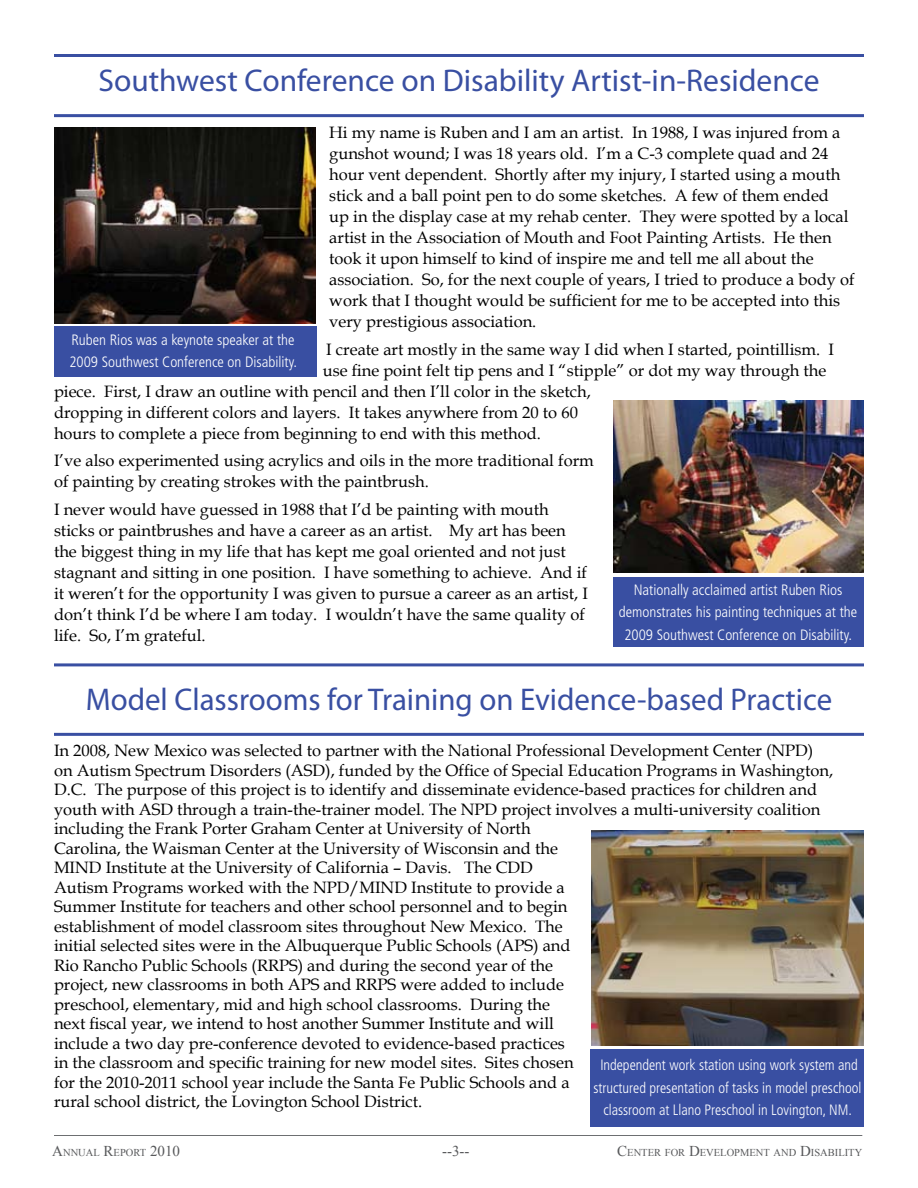
<style>
.page{position:relative;width:918px;height:1188px;background:#fff}
.page>*{position:absolute;margin:0;border:0;box-sizing:border-box;transform-origin:0 0}
.t1{font:31.5px "Myriad Pro";color:#394fa2}
.t2{font:16.5px/19.5px "Book Antiqua";color:#000}
.t3{font:300 condensed 15px/22.5px "Frutiger";color:#fff}
.t4{font:300 condensed 15px/22.5px "Frutiger";color:#fff;text-align:center;scale:.96 1}
.t5{font:15px "Times New Roman";color:#58595b}
.t6{font:10.5px "Times New Roman";color:#58595b}
.s1{font-size:15px}
</style>
<div class="page">
<div style="left:591px;top:1049px;width:273px;height:77px;background:#394fa2"></div>
<div style="left:613px;top:577px;width:251px;height:70px;background:#394fa2"></div>
<div style="left:54px;top:326px;width:262px;height:51px;background:#394fa2"></div>
<hr style="left:54px;top:1135px;width:808px;height:1px;background:#6d6f71">
<hr style="left:54px;top:114px;width:810px;height:3px;background:#394fa2">
<hr style="left:54px;top:54px;width:810px;height:3px;background:#394fa2">
<img style="left:54px;top:128px;width:261px;height:196px">
<img style="left:614px;top:400px;width:250px;height:172px">
<hr style="left:54px;top:663px;width:810px;height:3px;background:#394fa2">
<hr style="left:54px;top:733px;width:810px;height:3px;background:#394fa2">
<img style="left:591px;top:830px;width:273px;height:216px">
<h1 class="t1" style="left:98px;top:61px;width:723px">Southwest Conference on Disability Artist-in-Residence</h1>
<p class="t2" style="left:329px;top:122px;width:527px;line-height:21px">Hi my name is Ruben and I am an artist. In 1988, I was injured from a gunshot wound; I was 18 years old. I’m a C-3 complete quad and 24 hour vent dependent. Shortly after my injury, I started using a mouth stick and a ball point pen to do some sketches. A few of them ended<br>up in the display case at my rehab center. They were spotted by a local artist in the Association of Mouth and Foot Painting Artists. He then took it upon himself to kind of inspire me and tell me all about the association. So, for the next couple of years, I tried to produce a body of work that I thought would be sufficient for me to be accepted into this very prestigious association.</p>
<p class="t2" style="left:326px;top:339px;width:509px">I create art mostly in the same way I did when I started, pointillism. I</p>
<p class="t2" style="left:323px;top:360px;width:505px">use fine point felt tip pens and I “stipple” or dot my way through the</p>
<p class="t2" style="left:54px;top:381px;width:538px">piece. First, I draw an outline with pencil and then I’ll color in the sketch,</p>
<p class="t2" style="left:54px;top:402px;width:525px">dropping in different colors and layers. It takes anywhere from 20 to 60</p>
<p class="t2" style="left:54px;top:423px;width:489px">hours to complete a piece from beginning to end with this method.</p>
<p class="t2" style="left:54px;top:450px;width:541px;line-height:21px">I’ve also experimented using acrylics and oils in the more traditional form of painting by creating strokes with the paintbrush.</p>
<p class="t2" style="left:54px;top:499px;width:536px;line-height:21px">I never would have guessed in 1988 that I’d be painting with mouth sticks or paintbrushes and have a career as an artist. My art has been the biggest thing in my life that has kept me goal oriented and not just stagnant and sitting in one position. I have something to achieve. And if it weren’t for the opportunity I was given to pursue a career as an artist, I don’t think I’d be where I am today. I wouldn’t have the same quality of life. So, I’m grateful.</p>
<p class="t3" style="left:69px;top:328px;width:229px">Ruben Rios was a keynote speaker at the<br>2009 Southwest Conference on Disability.</p>
<p class="t3" style="left:619px;top:579px;width:240px;text-align:center">Nationally acclaimed artist Ruben Rios demonstrates his painting techniques at the<br>2009 Southwest Conference on Disability.</p>
<h1 class="t1" style="left:86px;top:680px;width:748px">Model Classrooms for Training on Evidence-based Practice</h1>
<p class="t2" style="left:54px;top:741px;width:781px">In 2008, New Mexico was selected to partner with the National Professional Development Center (NPD) on Autism Spectrum Disorders (ASD), funded by the Office of Special Education Programs in Washington, D.C. The purpose of this project is to identify and disseminate evidence-based practices for children and youth with ASD through a train-the-trainer model. The NPD project involves a multi-university coalition including the Frank Porter Graham Center at University of North<br>Carolina, the Waisman Center at the University of Wisconsin and the<br>MIND Institute at the University of California – Davis. The CDD<br>Autism Programs worked with the NPD/MIND Institute to provide a<br>Summer Institute for teachers and other school personnel and to begin<br>establishment of model classroom sites throughout New Mexico. The<br>initial selected sites were in the Albuquerque Public Schools (APS) and<br>Rio Rancho Public Schools (RRPS) and during the second year of the<br>project, new classrooms in both APS and RRPS were added to include<br>preschool, elementary, mid and high school classrooms. During the<br>next fiscal year, we intend to host another Summer Institute and will<br>include a two day pre-conference devoted to evidence-based practices<br>in the classroom and specific training for new model sites. Sites chosen<br>for the 2010-2011 school year include the Santa Fe Public Schools and a<br>rural school district, the Lovington School District.</p>
<p class="t4" style="left:594px;top:1054px;width:280px">Independent work station using work system and structured presentation of tasks in model preschool classroom at Llano Preschool in Lovington, NM.</p>
<p class="t6" style="left:52px;top:1146px;width:129px"><span class="s1">A</span>NNUAL <span class="s1">R</span>EPORT <span class="s1">2010</span></p>
<p class="t5" style="left:442px;top:1141px;width:29px">--3--</p>
<p class="t6" style="left:617px;top:1146px;width:246px"><span class="s1">C</span>ENTER FOR <span class="s1">D</span>EVELOPMENT AND <span class="s1">D</span>ISABILITY</p>
</div>
